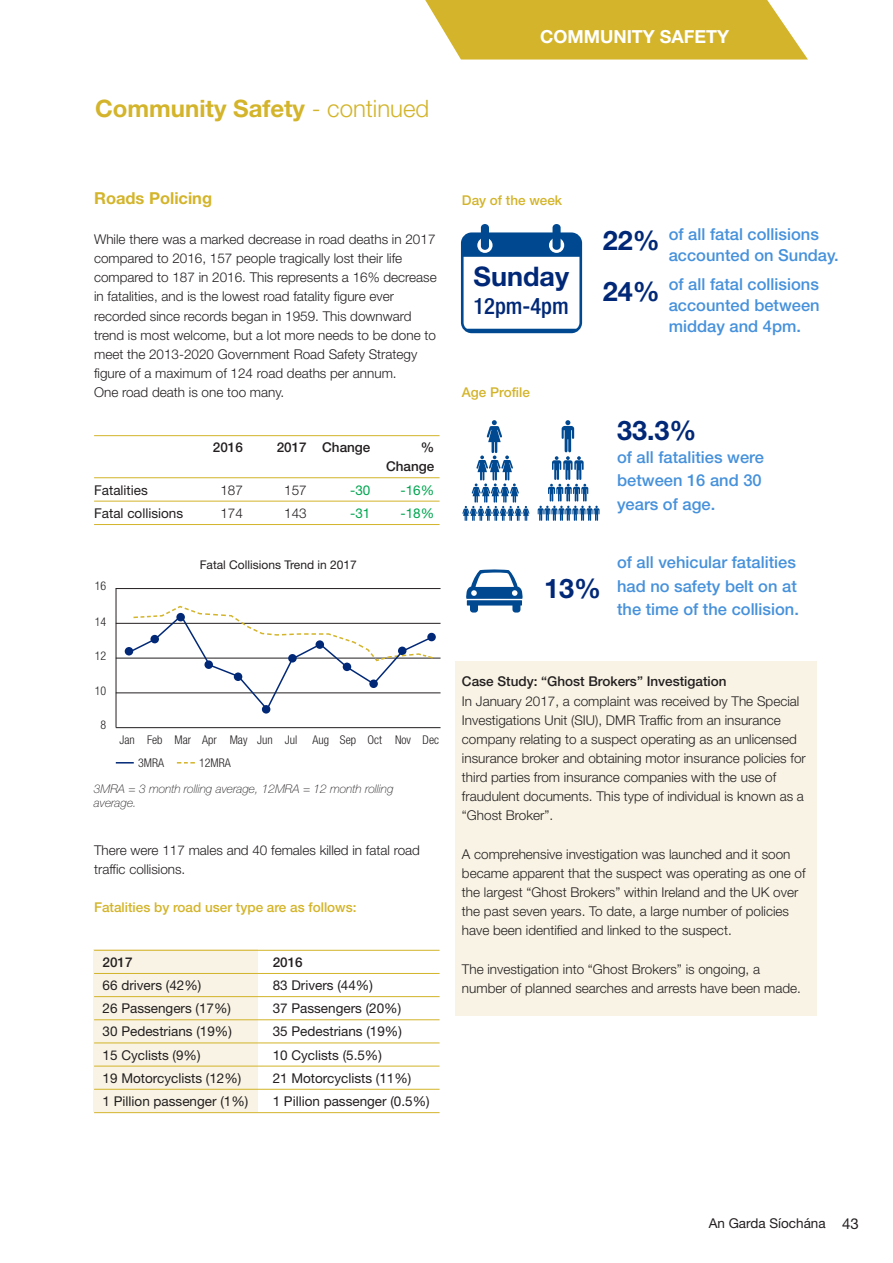
<style>
.page{position:relative;width:893px;height:1263px;background:#fff}
.page>*{position:absolute;margin:0;border:0;box-sizing:border-box;transform-origin:0 0}
.t1{font:700 27px "Helvetica Neue";color:#002877}
.t2{font:700 24px "Helvetica Neue";color:#d3b42a}
.t3{font:500 condensed 22.5px "Helvetica Neue";color:#002877}
.t4{font:700 18px "Helvetica Neue";color:#fff}
.t5{font:500 16.5px/23.1px "Helvetica Neue";color:#4691db}
.t6{font:700 16.5px "Helvetica Neue";color:#d3b42a}
.t7{font:300 13.5px/19.2px "Helvetica Neue";color:#231f20}
.t8{font:13.5px "Helvetica Neue";color:#231f20}
.t9{font:500 13.5px/18.9px "Helvetica Neue";color:#231f20;text-align:right}
.t10{font:500 13.5px "Helvetica Neue";color:#d3b42a}
.t11{font:13.5px "Helvetica Neue";color:#00a650}
.t12{font:300 condensed 12px "Helvetica Neue";color:#231f20}
.t13{font:italic 100 12px/14.4px "Helvetica Neue";color:#231f20}
.t14{font:12px "Helvetica Neue";color:#231f20}
.s1{font-weight:300}
.s2{font-weight:700;font-size:27px;color:#002877}
.s3{font-size:15px}
</style>
<div class="page">
<div style="left:455px;top:661px;width:362px;height:354px;background:#f8f3e4"></div>
<svg style="left:425px;top:0;width:383px;height:60px;background:#d7bc40"></svg>
<hr style="left:116px;top:693px;width:325px;height:1px;background:#231f20">
<hr style="left:116px;top:658px;width:325px;height:1px;background:#231f20">
<hr style="left:116px;top:623px;width:325px;height:1px;background:#231f20">
<hr style="left:116px;top:588px;width:325px;height:1px;background:#231f20">
<hr style="left:116px;top:727px;width:325px;height:1px;background:#231f20">
<hr style="left:116px;top:588px;width:1px;height:139px;background:#231f20">
<div style="left:262px;top:705px;width:8px;height:8px;background:#002877;border-radius:50%"></div>
<svg style="left:126px;top:605px;width:308px;height:107px"></svg>
<svg style="left:116px;top:762px;width:18px;height:1px"></svg>
<svg style="left:177px;top:762px;width:18px;height:1px"></svg>
<hr style="left:94px;top:435px;width:346px;height:1px;background:#d3b42a">
<hr style="left:94px;top:477px;width:346px;height:1px;background:#d3b42a">
<hr style="left:94px;top:501px;width:346px;height:1px;background:#d3b42a">
<hr style="left:94px;top:524px;width:346px;height:1px;background:#d3b42a">
<div style="left:94px;top:949px;width:164px;height:163px;background:#f8f3e4"></div>
<hr style="left:94px;top:950px;width:346px;height:1px;background:#d3b42a">
<hr style="left:94px;top:973px;width:346px;height:1px;background:#d3b42a">
<hr style="left:94px;top:996px;width:346px;height:1px;background:#d3b42a">
<hr style="left:94px;top:1019px;width:346px;height:1px;background:#d3b42a">
<hr style="left:94px;top:1042px;width:346px;height:1px;background:#d3b42a">
<hr style="left:94px;top:1066px;width:346px;height:1px;background:#d3b42a">
<hr style="left:94px;top:1089px;width:346px;height:1px;background:#d3b42a">
<hr style="left:94px;top:1112px;width:346px;height:1px;background:#d3b42a">
<div style="left:461px;top:232px;width:121px;height:101px;border:3px solid #004990;border-radius:9px"></div>
<svg style="left:462px;top:234px;width:119px;height:23px;background:#155899"></svg>
<svg style="left:465px;top:329px;width:113px;height:3px"></svg>
<div style="left:481px;top:224px;width:8px;height:26px;background:#004990;border-radius:4px"></div>
<div style="left:552px;top:224px;width:9px;height:26px;background:#004990;border-radius:4px"></div>
<svg style="left:462px;top:420px;width:67px;height:101px"></svg>
<svg style="left:538px;top:420px;width:61px;height:101px"></svg>
<svg style="left:466px;top:569px;width:57px;height:43px"></svg>
<h2 class="t2" style="left:95px;top:100px;width:336px">Community Safety <span class="s1">- continued</span></h2>
<h3 class="t4" style="left:540px;top:30px;width:191px">COMMUNITY SAFETY</h3>
<p class="t6" style="left:94px;top:192px;width:120px">Roads Policing</p>
<p class="t7" style="left:94px;top:231px;width:344px">While there was a marked decrease in road deaths in 2017 compared to 2016, 157 people tragically lost their life compared to 187 in 2016. This represents a 16% decrease in fatalities, and is the lowest road fatality figure ever recorded since records began in 1959. This downward trend is most welcome, but a lot more needs to be done to meet the 2013-2020 Government Road Safety Strategy figure of a maximum of 124 road deaths per annum.<br>One road death is one too many.</p>
<p class="t9" style="left:213px;top:439px;width:32px">2016</p>
<p class="t9" style="left:277px;top:439px;width:95px">2017 Change</p>
<p class="t9" style="left:386px;top:439px;width:50px">%<br>Change</p>
<p class="t8" style="left:94px;top:485px;width:55px">Fatalities</p>
<p class="t7" style="left:220px;top:481px;width:24px">187</p>
<p class="t7" style="left:284px;top:481px;width:24px">157</p>
<p class="t11" style="left:350px;top:485px;width:22px">-30</p>
<p class="t11" style="left:400px;top:485px;width:35px">-16%</p>
<p class="t8" style="left:94px;top:508px;width:90px">Fatal collisions</p>
<p class="t7" style="left:220px;top:505px;width:24px">174</p>
<p class="t7" style="left:284px;top:505px;width:24px">143</p>
<p class="t11" style="left:350px;top:508px;width:22px">-31</p>
<p class="t11" style="left:400px;top:508px;width:35px">-18%</p>
<p class="t12" style="left:95px;top:582px;width:13px">16</p>
<p class="t12" style="left:95px;top:618px;width:13px">14</p>
<p class="t12" style="left:95px;top:651px;width:13px">12</p>
<p class="t12" style="left:95px;top:687px;width:13px">10</p>
<p class="t12" style="left:100px;top:720px;width:7px">8</p>
<p class="t14" style="left:200px;top:560px;width:159px">Fatal Collisions Trend in 2017</p>
<p class="t12" style="left:119px;top:736px;width:17px">Jan</p>
<p class="t12" style="left:147px;top:736px;width:152px">Feb Mar Apr May Jun Jul</p>
<p class="t12" style="left:312px;top:736px;width:45px">Aug Sep</p>
<p class="t12" style="left:138px;top:758px;width:27px">3MRA</p>
<p class="t12" style="left:199px;top:758px;width:33px">12MRA</p>
<p class="t12" style="left:367px;top:736px;width:73px">Oct Nov Dec</p>
<p class="t13" style="left:94px;top:783px;width:301px">3MRA = 3 month rolling average, 12MRA = 12 month rolling average.</p>
<p class="t7" style="left:94px;top:841px;width:327px">There were 117 males and 40 females killed in fatal road traffic collisions.</p>
<p class="t10" style="left:94px;top:902px;width:264px">Fatalities by road user type are as follows:</p>
<p class="t9" style="left:103px;top:954px;width:32px">2017</p>
<p class="t9" style="left:273px;top:954px;width:32px">2016</p>
<p class="t8" style="left:103px;top:980px;width:100px">66 drivers (42%)</p>
<p class="t8" style="left:273px;top:980px;width:102px">83 Drivers (44%)</p>
<p class="t8" style="left:103px;top:1003px;width:130px">26 Passengers (17%)</p>
<p class="t8" style="left:273px;top:1003px;width:130px">37 Passengers (20%)</p>
<p class="t8" style="left:103px;top:1027px;width:131px">30 Pedestrians (19%)</p>
<p class="t8" style="left:273px;top:1027px;width:131px">35 Pedestrians (19%)</p>
<p class="t8" style="left:103px;top:1050px;width:100px">15 Cyclists (9%)</p>
<p class="t8" style="left:273px;top:1050px;width:111px">10 Cyclists (5.5%)</p>
<p class="t8" style="left:103px;top:1073px;width:140px">19 Motorcyclists (12%)</p>
<p class="t8" style="left:273px;top:1073px;width:140px">21 Motorcyclists (11%)</p>
<p class="t8" style="left:103px;top:1096px;width:147px">1 Pillion passenger (1%)</p>
<p class="t8" style="left:273px;top:1096px;width:159px">1 Pillion passenger (0.5%)</p>
<p class="t10" style="left:462px;top:195px;width:102px">Day of the week</p>
<h1 class="t1" style="left:473px;top:266px;width:97px">Sunday</h1>
<h3 class="t3" style="left:473px;top:298px;width:97px">12pm-4pm</h3>
<p class="t10" style="left:462px;top:387px;width:70px">Age Profile</p>
<p class="t5" style="left:669px;top:225px;width:171px;line-height:21px;text-indent:-66px"><span class="s2">22%</span> of all fatal collisions accounted on Sunday.</p>
<p class="t5" style="left:669px;top:276px;width:152px;line-height:21px;text-align:justify;text-indent:-66px"><span class="s2">24%</span> of all fatal collisions accounted between midday and 4pm.</p>
<h1 class="t1" style="left:617px;top:421px;width:81px">33.3%</h1>
<p class="t5" style="left:617px;top:447px;width:148px">of all fatalities were between 16 and 30 years of age.</p>
<h1 class="t1" style="left:544px;top:579px;width:58px">13%</h1>
<p class="t5" style="left:617px;top:553px;width:183px">of all vehicular fatalities had no safety belt on at the time of the collision.</p>
<p class="t9" style="left:462px;top:673px;width:266px">Case Study: “Ghost Brokers” Investigation</p>
<p class="t7" style="left:462px;top:692px;width:345px">In January 2017, a complaint was received by The Special Investigations Unit (SIU), DMR Traffic from an insurance company relating to a suspect operating as an unlicensed insurance broker and obtaining motor insurance policies for third parties from insurance companies with the use of fraudulent documents. This type of individual is known as a “Ghost Broker”.</p>
<p class="t7" style="left:462px;top:845px;width:345px">A comprehensive investigation was launched and it soon became apparent that the suspect was operating as one of the largest “Ghost Brokers” within Ireland and the UK over the past seven years. To date, a large number of policies have been identified and linked to the suspect.</p>
<p class="t7" style="left:462px;top:960px;width:341px">The investigation into “Ghost Brokers” is ongoing, a number of planned searches and arrests have been made.</p>
<p class="t8" style="left:709px;top:1218px;width:152px">An Garda Síochána <span class="s3">43</span></p>
</div>
